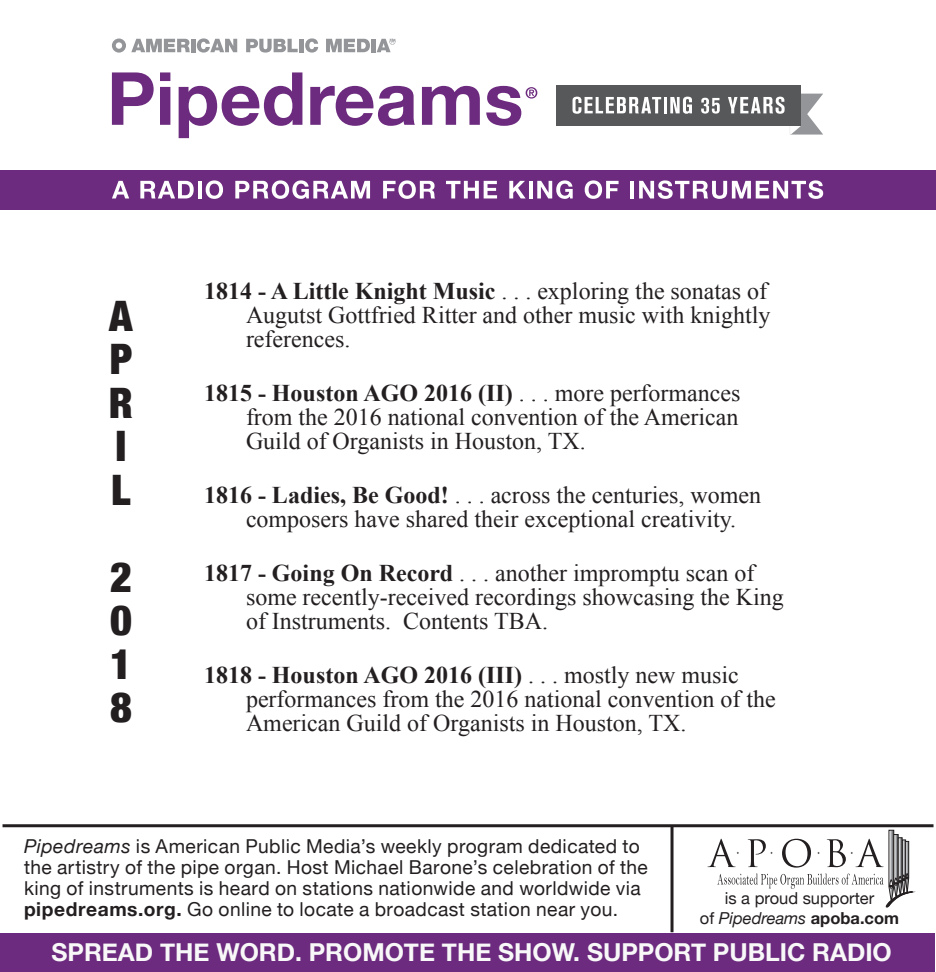
<style>
.page{position:relative;width:936px;height:972px;background:#fff}
.page>*{position:absolute;margin:0;border:0;box-sizing:border-box;transform-origin:0 0}
.t1{font:900 condensed 42px "Helvetica Neue";color:#231f20}
.t2{font:700 24.6px "Helvetica Neue";color:#f8f8f9}
.Short_Form_4{font:24px/24px "Times New Roman";color:#231f20}
.t3{font:19.2px/21px "Helvetica Neue";letter-spacing:.025em;color:#231f20}
.t4{font:italic 16.5px "Helvetica Neue";color:#231f20}
.t5{font:16.5px "Helvetica Neue";color:#231f20}
.s1{font-weight:700}
.s2{font-style:italic}
.s3{font-style:normal}
.s4{font-weight:700;font-style:normal}
</style>
<div class="page">
<div style="left:1px;top:933px;width:934px;height:39px;background:#6c2b7e"></div>
<hr style="left:3px;top:824px;width:931px;height:3px;background:#231f20">
<hr style="left:671px;top:826px;width:3px;height:106px;background:#231f20">
<svg style="left:708px;top:830px;width:205px;height:78px"></svg>
<div style="left:0;top:170px;width:935px;height:40px;background:#6c2b7e"></div>
<svg style="left:112px;top:181px;width:17px;height:17px"></svg>
<svg style="left:140px;top:181px;width:54px;height:17px"></svg>
<hr style="left:198px;top:181px;width:4px;height:17px;background:#fff">
<svg style="left:206px;top:180px;width:17px;height:19px"></svg>
<svg style="left:235px;top:180px;width:135px;height:19px"></svg>
<svg style="left:383px;top:180px;width:52px;height:19px"></svg>
<svg style="left:446px;top:181px;width:51px;height:17px"></svg>
<svg style="left:509px;top:181px;width:17px;height:17px"></svg>
<hr style="left:529px;top:181px;width:3px;height:17px;background:#fff">
<svg style="left:537px;top:180px;width:36px;height:19px"></svg>
<svg style="left:585px;top:180px;width:34px;height:19px"></svg>
<hr style="left:630px;top:181px;width:4px;height:17px;background:#fff">
<svg style="left:639px;top:180px;width:184px;height:19px"></svg>
<div style="left:557px;top:85px;width:244px;height:40px;background:#57585a"></div>
<svg style="left:573px;top:97px;width:88px;height:17px"></svg>
<hr style="left:664px;top:97px;width:3px;height:16px;background:#fff">
<svg style="left:670px;top:97px;width:22px;height:17px"></svg>
<svg style="left:701px;top:98px;width:19px;height:16px"></svg>
<svg style="left:728px;top:94px;width:95px;height:41px"></svg>
<svg style="left:112px;top:72px;width:42px;height:53px"></svg>
<svg style="left:160px;top:72px;width:10px;height:53px"></svg>
<svg style="left:179px;top:72px;width:123px;height:66px"></svg>
<svg style="left:310px;top:86px;width:105px;height:40px"></svg>
<svg style="left:422px;top:86px;width:58px;height:39px"></svg>
<svg style="left:486px;top:86px;width:51px;height:40px"></svg>
<svg style="left:112px;top:39px;width:78px;height:14px"></svg>
<hr style="left:191px;top:39px;width:4px;height:13px;background:#939598">
<svg style="left:197px;top:38px;width:40px;height:15px"></svg>
<svg style="left:246px;top:39px;width:52px;height:14px"></svg>
<div style="left:299px;top:39px;width:5px;height:13px;background:#939598"></div>
<svg style="left:305px;top:38px;width:13px;height:15px"></svg>
<svg style="left:326px;top:39px;width:44px;height:13px"></svg>
<hr style="left:372px;top:39px;width:4px;height:13px;background:#939598">
<svg style="left:377px;top:39px;width:18px;height:13px"></svg>
<p class="t1" style="left:109px;top:281px;width:25px">A</p>
<p class="t1" style="left:110px;top:325px;width:24px">P</p>
<p class="t1" style="left:109px;top:368px;width:26px">R</p>
<p class="t1" style="left:116px;top:412px;width:12px">I</p>
<p class="t1" style="left:111px;top:455px;width:21px">L</p>
<p class="t1" style="left:110px;top:542px;width:23px">2</p>
<p class="t1" style="left:110px;top:586px;width:23px">0</p>
<p class="t1" style="left:110px;top:629px;width:23px">1</p>
<p class="t1" style="left:110px;top:673px;width:23px">8</p>
<p class="Short_Form_4" style="left:246px;top:278px;width:526px;text-indent:-42px"><span class="s1">1814 - A Little Knight Music</span> . . . exploring the sonatas of<br>Augutst Gottfried Ritter and other music with knightly references.</p>
<p class="Short_Form_4" style="left:246px;top:380px;width:496px;text-align:justify;text-indent:-42px"><span class="s1">1815 - Houston AGO 2016 (II)</span> . . . more performances from the 2016 national convention of the American Guild of Organists in Houston, TX.</p>
<p class="Short_Form_4" style="left:246px;top:482px;width:517px;text-indent:-42px"><span class="s1">1816 - Ladies, Be Good!</span> . . . across the centuries, women composers have shared their exceptional creativity.</p>
<p class="Short_Form_4" style="left:246px;top:560px;width:539px;text-indent:-42px"><span class="s1">1817 - Going On Record</span> . . . another impromptu scan of some recently-received recordings showcasing the King of Instruments. Contents TBA.</p>
<p class="Short_Form_4" style="left:246px;top:662px;width:531px;text-indent:-42px"><span class="s1">1818 - Houston AGO 2016 (III)</span> . . . mostly new music performances from the 2016 national convention of the<br>American Guild of Organists in Houston, TX.</p>
<p class="t3" style="left:24px;top:837px;width:625px"><span class="s2">Pipedreams</span> is American Public Media’s weekly program dedicated to the artistry of the pipe organ. Host Michael Barone’s celebration of the king of instruments is heard on stations nationwide and worldwide via <span class="s1">pipedreams.org.</span> Go online to locate a broadcast station near you.</p>
<p class="t5" style="left:725px;top:887px;width:151px">is a proud supporter</p>
<p class="t4" style="left:700px;top:906px;width:201px"><span class="s3">of</span> Pipedreams <span class="s4">apoba.com</span></p>
<p class="t2" style="left:52px;top:933px;width:842px">SPREAD THE WORD. PROMOTE THE SHOW. SUPPORT PUBLIC RADIO</p>
</div>
